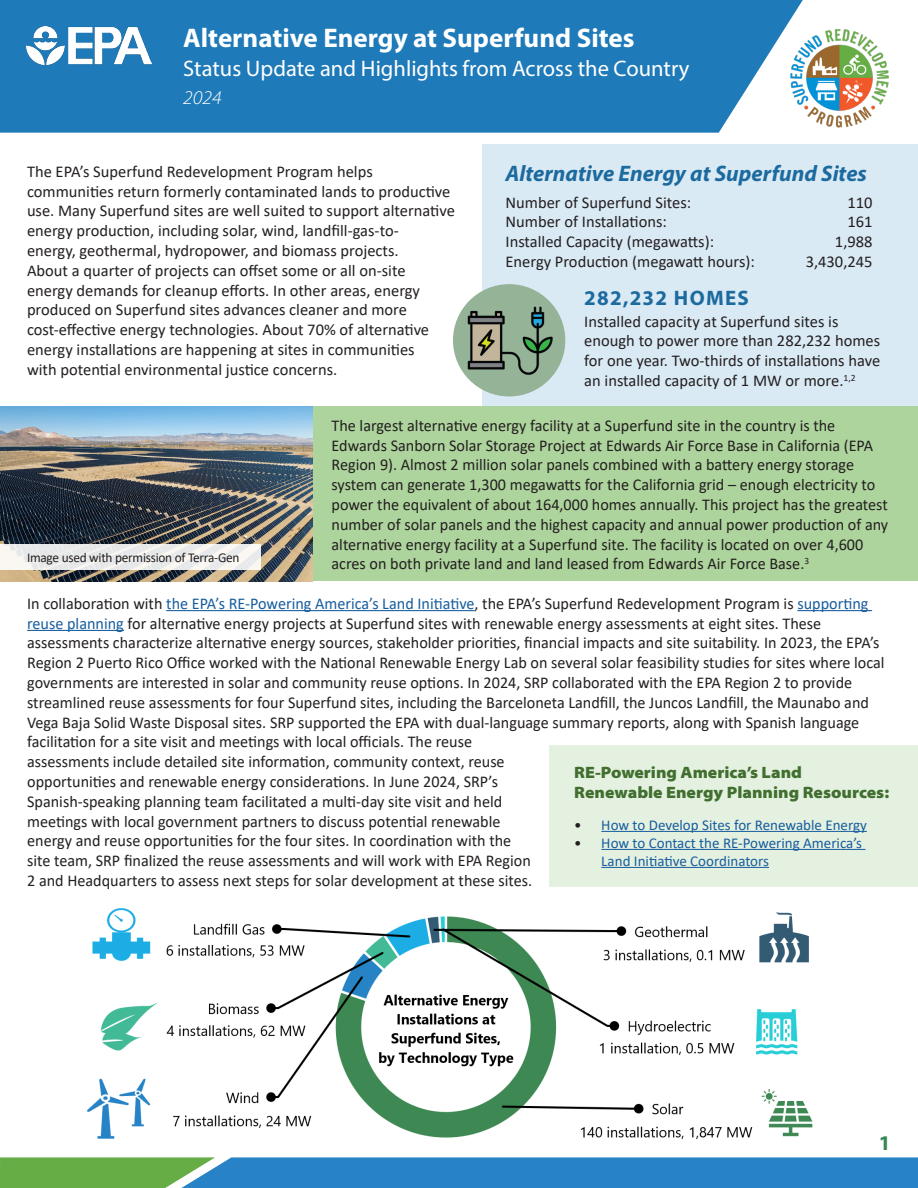
<style>
.page{position:relative;width:918px;height:1188px;background:#fff}
.page>*{position:absolute;margin:0;border:0;box-sizing:border-box;transform-origin:0 0}
.t1{font:700 27px "Myriad Pro";color:#fff}
.t2{font:22.5px "Myriad Pro";color:#fff}
.t3{font:italic 700 22.5px "Myriad Pro";color:#1c6a9e}
.t4{font:700 21px "Myriad Pro";letter-spacing:.06em;color:#1c6a9e}
.t5{font:700 semi-expanded 21px "Myriad Pro";color:#368953}
.t6{font:italic 300 semi-expanded 19.5px "Myriad Pro";color:#fff}
.t7{font:16.5px "Calibri";color:#231f20}
.t8{font:900 semi-expanded 16.5px/19.8px "Myriad Pro";color:#406f2f}
.t9{font:15px/18px "Calibri";color:#175d9e}
.t10{font:15px "Calibri";color:#231f20}
.t11{font:13.5px "Calibri";letter-spacing:-.02em;color:#231f20}
.t12{font:9.6px "Calibri";color:#231f20}
.s1{color:#175d9e}
.s2{color:#231f20}
</style>
<div class="page">
<hr style="left:166px;top:610px;width:309px;height:1px;background:#175d9e">
<hr style="left:797px;top:610px;width:75px;height:1px;background:#175d9e">
<hr style="left:27px;top:630px;width:97px;height:1px;background:#175d9e">
<div style="left:0;top:0;width:803px;height:133px;background:#1e7ab8"></div>
<img style="left:27px;top:27px;width:124px;height:38px">
<img style="left:785px;top:26px;width:104px;height:106px">
<div style="left:550px;top:745px;width:368px;height:142px;background:#e5f1e0"></div>
<div style="left:482px;top:144px;width:436px;height:264px;background:#daeaf5"></div>
<hr style="left:601px;top:831px;width:266px;height:1px;background:#175d9e">
<hr style="left:601px;top:849px;width:265px;height:1px;background:#175d9e">
<hr style="left:601px;top:867px;width:168px;height:1px;background:#175d9e">
<div style="left:453px;top:284px;width:112px;height:112px;background:#95b396;border-radius:50%"></div>
<img style="left:460px;top:288px;width:100px;height:100px">
<div style="left:0;top:406px;width:918px;height:175px;background:#aed49d"></div>
<img style="left:0;top:406px;width:312px;height:175px">
<div style="left:0;top:544px;width:261px;height:26px;background:linear-gradient(to right,#ececeb,#f0efee)"></div>
<img style="left:86px;top:908px;width:727px;height:232px">
<svg style="left:0;top:1157px;width:918px;height:31px;background:#3a8fac"></svg>
<h1 class="t1" style="left:183px;top:20px;width:453px">Alternative Energy at Superfund Sites</h1>
<h1 class="t2" style="left:183px;top:54px;width:508px">Status Update and Highlights from Across the Country</h1>
<h1 class="t6" style="left:183px;top:86px;width:40px">2024</h1>
<p class="t7" style="left:27px;top:160px;width:347px">The EPA’s Superfund Redevelopment Program helps</p>
<p class="t7" style="left:27px;top:180px;width:425px">communities return formerly contaminated lands to productive</p>
<p class="t7" style="left:27px;top:199px;width:429px">use. Many Superfund sites are well suited to support alternative</p>
<p class="t7" style="left:27px;top:219px;width:373px">energy production, including solar, wind, landfill-gas-to-</p>
<p class="t7" style="left:27px;top:239px;width:373px">energy, geothermal, hydropower, and biomass projects.</p>
<p class="t7" style="left:27px;top:259px;width:380px">About a quarter of projects can offset some or all on-site</p>
<p class="t7" style="left:27px;top:279px;width:395px">energy demands for cleanup efforts. In other areas, energy</p>
<p class="t7" style="left:27px;top:298px;width:382px">produced on Superfund sites advances cleaner and more</p>
<p class="t7" style="left:27px;top:318px;width:404px">cost-effective energy technologies. About 70% of alternative</p>
<p class="t7" style="left:27px;top:338px;width:389px">energy installations are happening at sites in communities</p>
<p class="t7" style="left:27px;top:358px;width:312px">with potential environmental justice concerns.</p>
<p class="t3" style="left:506px;top:159px;width:363px">Alternative Energy at Superfund Sites</p>
<p class="t7" style="left:506px;top:191px;width:187px">Number of Superfund Sites:</p>
<p class="t7" style="left:847px;top:191px;width:27px">110</p>
<p class="t7" style="left:506px;top:211px;width:163px">Number of Installations:</p>
<p class="t7" style="left:847px;top:211px;width:27px">161</p>
<p class="t7" style="left:506px;top:230px;width:210px">Installed Capacity (megawatts):</p>
<p class="t7" style="left:835px;top:230px;width:39px">1,988</p>
<p class="t7" style="left:506px;top:250px;width:251px">Energy Production (megawatt hours):</p>
<p class="t7" style="left:806px;top:250px;width:68px">3,430,245</p>
<p class="t4" style="left:584px;top:284px;width:166px">282,232 HOMES</p>
<p class="t7" style="left:584px;top:310px;width:256px">Installed capacity at Superfund sites is</p>
<p class="t7" style="left:584px;top:329px;width:297px">enough to power more than 282,232 homes</p>
<p class="t7" style="left:584px;top:349px;width:297px">for one year. Two-thirds of installations have</p>
<p class="t7" style="left:584px;top:369px;width:261px">an installed capacity of 1 MW or more.</p>
<p class="t12" style="left:844px;top:371px;width:14px">1,2</p>
<p class="t7" style="left:332px;top:414px;width:505px">The largest alternative energy facility at a Superfund site in the country is the</p>
<p class="t7" style="left:332px;top:434px;width:543px">Edwards Sanborn Solar Storage Project at Edwards Air Force Base in California (EPA</p>
<p class="t7" style="left:332px;top:454px;width:524px">Region 9). Almost 2 million solar panels combined with a battery energy storage</p>
<p class="t7" style="left:332px;top:473px;width:545px">system can generate 1,300 megawatts for the California grid – enough electricity to</p>
<p class="t7" style="left:332px;top:493px;width:558px">power the equivalent of about 164,000 homes annually. This project has the greatest</p>
<p class="t7" style="left:332px;top:513px;width:558px">number of solar panels and the highest capacity and annual power production of any</p>
<p class="t7" style="left:332px;top:533px;width:533px">alternative energy facility at a Superfund site. The facility is located on over 4,600</p>
<p class="t7" style="left:332px;top:553px;width:474px">acres on both private land and land leased from Edwards Air Force Base.</p>
<p class="t12" style="left:805px;top:554px;width:6px">3</p>
<p class="t7" style="left:27px;top:592px;width:843px">In collaboration with <span class="s1">the EPA’s RE-Powering America’s Land Initiative</span>, the EPA’s Superfund Redevelopment Program is <span class="s1">supporting</span></p>
<p class="t7" style="left:27px;top:612px;width:796px"><span class="s1">reuse planning</span> for alternative energy projects at Superfund sites with renewable energy assessments at eight sites. These</p>
<p class="t7" style="left:27px;top:631px;width:854px">assessments characterize alternative energy sources, stakeholder priorities, financial impacts and site suitability. In 2023, the EPA’s</p>
<p class="t7" style="left:27px;top:651px;width:859px">Region 2 Puerto Rico Office worked with the National Renewable Energy Lab on several solar feasibility studies for sites where local</p>
<p class="t7" style="left:27px;top:671px;width:827px">governments are interested in solar and community reuse options. In 2024, SRP collaborated with the EPA Region 2 to provide</p>
<p class="t7" style="left:27px;top:691px;width:843px">streamlined reuse assessments for four Superfund sites, including the Barceloneta Landfill, the Juncos Landfill, the Maunabo and</p>
<p class="t7" style="left:27px;top:711px;width:834px">Vega Baja Solid Waste Disposal sites. SRP supported the EPA with dual-language summary reports, along with Spanish language</p>
<p class="t7" style="left:27px;top:730px;width:446px">facilitation for a site visit and meetings with local officials. The reuse</p>
<p class="t7" style="left:27px;top:750px;width:479px">assessments include detailed site information, community context, reuse</p>
<p class="t7" style="left:27px;top:770px;width:472px">opportunities and renewable energy considerations. In June 2024, SRP’s</p>
<p class="t7" style="left:27px;top:790px;width:477px">Spanish-speaking planning team facilitated a multi-day site visit and held</p>
<p class="t7" style="left:27px;top:810px;width:475px">meetings with local government partners to discuss potential renewable</p>
<p class="t7" style="left:27px;top:829px;width:486px">energy and reuse opportunities for the four sites. In coordination with the</p>
<p class="t7" style="left:27px;top:849px;width:505px">site team, SRP finalized the reuse assessments and will work with EPA Region</p>
<p class="t7" style="left:27px;top:869px;width:507px">2 and Headquarters to assess next steps for solar development at these sites.</p>
<p class="t11" style="left:27px;top:548px;width:214px">Image used with permission of Terra-Gen</p>
<p class="t8" style="left:574px;top:762px;width:316px">RE-Powering America’s Land<br>Renewable Energy Planning Resources:</p>
<p class="t10" style="left:574px;top:814px;width:9px">•</p>
<p class="t9" style="left:601px;top:815px;width:267px">How to Develop Sites for Renewable Energy</p>
<p class="t9" style="left:601px;top:833px;width:262px;text-indent:-27px"><span class="s2">•</span> How to Contact the RE-Powering America’s<br>Land Initiative Coordinators</p>
<p class="t5" style="left:878px;top:1129px;width:14px">1</p>
</div>
